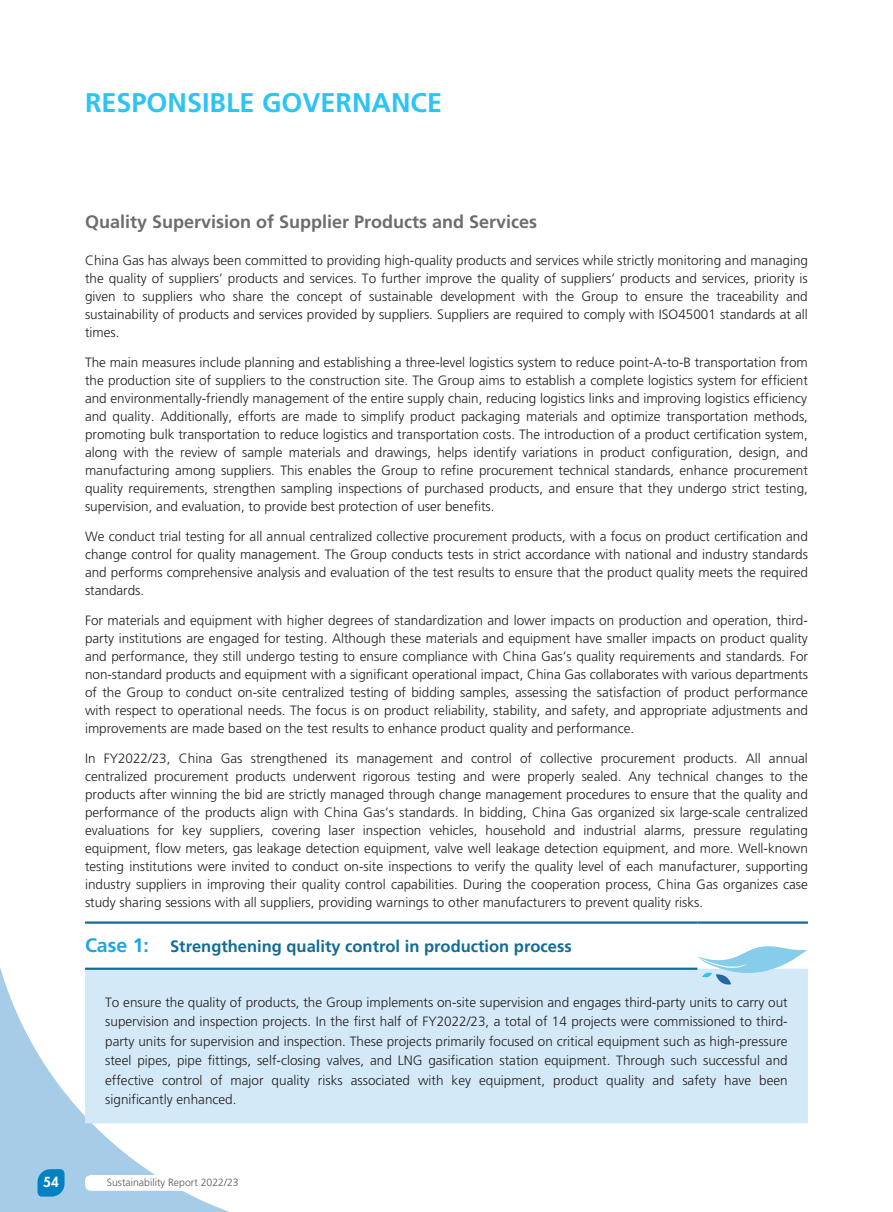
<style>
.page{position:relative;width:893px;height:1212px;background:#fff}
.page>*{position:absolute;margin:0;border:0;box-sizing:border-box;transform-origin:0 0}
.t1{font:700 27px "Frutiger LT Std";color:#2bc4f3}
._02_H2{font:700 18px "Frutiger LT Std";color:#6c6d70}
._00_Body_Text{font:700 16.5px "Frutiger LT Std";color:#116c97}
._00_Body_Text-2{font:300 13.5px/18px "Frutiger LT Std";color:#231f20;text-align:justify}
.t2{font:800 13.5px "Futura Std";color:#fff}
.t3{font:300 10.5px "Frutiger LT Std";color:#57585a}
.s1{font-size:19.5px;color:#1da6df}
</style>
<div class="page">
<svg style="left:0;top:967px;width:273px;height:245px"></svg>
<svg style="left:37px;top:1169px;width:28px;height:27px"></svg>
<div style="left:85px;top:1175px;width:178px;height:16px;background:#fff;border-radius:6px"></div>
<div style="left:85px;top:969px;width:723px;height:154px;background:#d4e9f7"></div>
<hr style="left:85px;top:921px;width:612px;height:3px;background:#116c97">
<hr style="left:697px;top:921px;width:111px;height:3px;background:#116c97">
<hr style="left:85px;top:967px;width:612px;height:3px;background:#116c97">
<svg style="left:697px;top:946px;width:110px;height:40px"></svg>
<h1 class="t1" style="left:85px;top:87px;width:359px">RESPONSIBLE GOVERNANCE</h1>
<p class="_02_H2" style="left:85px;top:211px;width:454px">Quality Supervision of Supplier Products and Services</p>
<p class="_00_Body_Text-2" style="left:85px;top:252px;width:724px">China Gas has always been committed to providing high-quality products and services while strictly monitoring and managing the quality of suppliers’ products and services. To further improve the quality of suppliers’ products and services, priority is given to suppliers who share the concept of sustainable development with the Group to ensure the traceability and sustainability of products and services provided by suppliers. Suppliers are required to comply with ISO45001 standards at all times.</p>
<p class="_00_Body_Text-2" style="left:85px;top:354px;width:724px">The main measures include planning and establishing a three-level logistics system to reduce point-A-to-B transportation from the production site of suppliers to the construction site. The Group aims to establish a complete logistics system for efficient and environmentally-friendly management of the entire supply chain, reducing logistics links and improving logistics efficiency and quality. Additionally, efforts are made to simplify product packaging materials and optimize transportation methods, promoting bulk transportation to reduce logistics and transportation costs. The introduction of a product certification system, along with the review of sample materials and drawings, helps identify variations in product configuration, design, and manufacturing among suppliers. This enables the Group to refine procurement technical standards, enhance procurement quality requirements, strengthen sampling inspections of purchased products, and ensure that they undergo strict testing, supervision, and evaluation, to provide best protection of user benefits.</p>
<p class="_00_Body_Text-2" style="left:85px;top:528px;width:724px">We conduct trial testing for all annual centralized collective procurement products, with a focus on product certification and change control for quality management. The Group conducts tests in strict accordance with national and industry standards and performs comprehensive analysis and evaluation of the test results to ensure that the product quality meets the required standards.</p>
<p class="_00_Body_Text-2" style="left:85px;top:612px;width:724px">For materials and equipment with higher degrees of standardization and lower impacts on production and operation, third&shy;party institutions are engaged for testing. Although these materials and equipment have smaller impacts on product quality and performance, they still undergo testing to ensure compliance with China Gas’s quality requirements and standards. For non-standard products and equipment with a significant operational impact, China Gas collaborates with various departments of the Group to conduct on-site centralized testing of bidding samples, assessing the satisfaction of product performance with respect to operational needs. The focus is on product reliability, stability, and safety, and appropriate adjustments and improvements are made based on the test results to enhance product quality and performance.</p>
<p class="_00_Body_Text-2" style="left:85px;top:749px;width:724px">In FY2022/23, China Gas strengthened its management and control of collective procurement products. All annual centralized procurement products underwent rigorous testing and were properly sealed. Any technical changes to the products after winning the bid are strictly managed through change management procedures to ensure that the quality and performance of the products align with China Gas’s standards. In bidding, China Gas organized six large-scale centralized evaluations for key suppliers, covering laser inspection vehicles, household and industrial alarms, pressure regulating equipment, flow meters, gas leakage detection equipment, valve well leakage detection equipment, and more. Well-known testing institutions were invited to conduct on-site inspections to verify the quality level of each manufacturer, supporting industry suppliers in improving their quality control capabilities. During the cooperation process, China Gas organizes case study sharing sessions with all suppliers, providing warnings to other manufacturers to prevent quality risks.</p>
<p class="_00_Body_Text" style="left:85px;top:936px;width:488px"><span class="s1">Case 1:</span> Strengthening quality control in production process</p>
<p class="_00_Body_Text-2" style="left:105px;top:992px;width:684px;line-height:19.5px">To ensure the quality of products, the Group implements on-site supervision and engages third-party units to carry out supervision and inspection projects. In the first half of FY2022/23, a total of 14 projects were commissioned to third&shy;party units for supervision and inspection. These projects primarily focused on critical equipment such as high-pressure steel pipes, pipe fittings, self-closing valves, and LNG gasification station equipment. Through such successful and effective control of major quality risks associated with key equipment, product quality and safety have been significantly enhanced.</p>
<p class="t2" style="left:43px;top:1174px;width:17px">54</p>
<p class="t3" style="left:107px;top:1177px;width:133px">Sustainability Report 2022/23</p>
</div>
